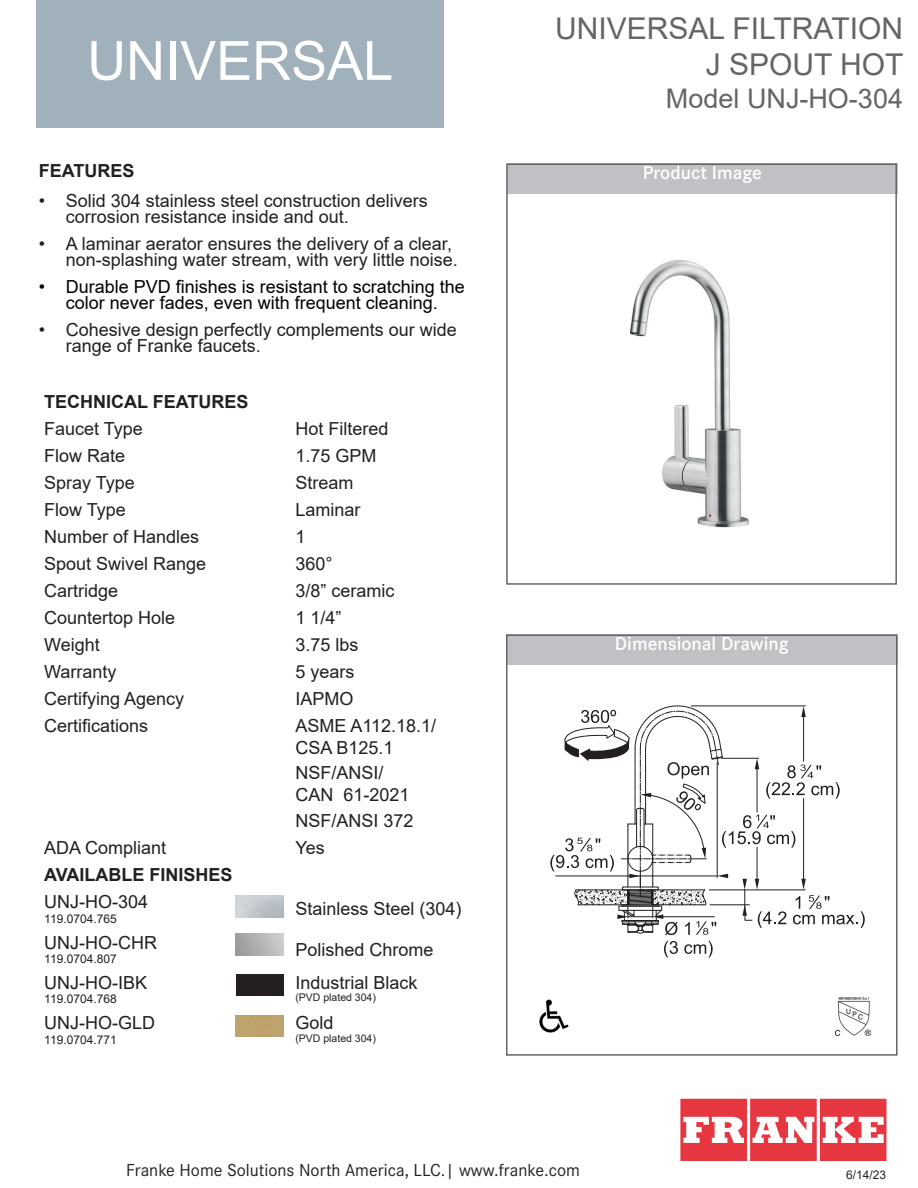
<style>
.page{position:relative;width:918px;height:1188px;background:#fff}
.page>*{position:absolute;margin:0;border:0;box-sizing:border-box;transform-origin:0 0}
.t1{font:54px "Arial";color:#fff}
.t2{font:30px "Arial";color:#656568}
.t3{font:27px "Arial";color:#656568}
.t4{font:600 19.5px "Corporate S";color:#fff}
.t5{font:18px/16.5px "Arial";color:#231f20}
.t6{font:18px/16.5px "Arial";color:#000;text-align:center}
.t7{font:18px "Corporate S";color:#231f20}
.t8{font:700 18px "Arial";color:#231f20}
.t9{font:12px "Arial";color:#231f20}
.t10{font:10.5px "Arial";color:#231f20}
</style>
<div class="page">
<svg style="left:680px;top:1099px;width:206px;height:62px"></svg>
<div style="left:37px;top:0;width:407px;height:127px;background:#a0b1bb"></div>
<div style="left:506px;top:634px;width:392px;height:31px;background:#c0c1c4"></div>
<div style="left:506px;top:634px;width:392px;height:422px;border:2px solid #656568"></div>
<div style="left:507px;top:164px;width:391px;height:30px;background:#c0c1c4"></div>
<div style="left:506px;top:164px;width:391px;height:421px;border:2px solid #656568"></div>
<svg style="left:664px;top:941px;width:14px;height:17px"></svg>
<svg style="left:684px;top:941px;width:29px;height:17px"></svg>
<svg style="left:550px;top:705px;width:315px;height:230px"></svg>
<img style="left:539px;top:999px;width:30px;height:34px">
<img style="left:631px;top:261px;width:118px;height:267px">
<div style="left:236px;top:974px;width:48px;height:22px;background:#231f20"></div>
<img style="left:236px;top:1015px;width:48px;height:22px">
<img style="left:836px;top:998px;width:35px;height:38px">
<p class="t1" style="left:87px;top:24px;width:308px">UNIVERSAL</p>
<p class="t8" style="left:39px;top:158px;width:97px">FEATURES</p>
<p class="t5" style="left:66px;top:192px;width:364px;text-indent:-27px">• Solid 304 stainless steel construction delivers corrosion resistance inside and out.</p>
<p class="t5" style="left:66px;top:235px;width:394px;text-indent:-27px">• A laminar aerator ensures the delivery of a clear, non-splashing water stream, with very little noise.</p>
<p class="t6" style="left:39px;top:278px;width:428px">• Durable PVD finishes is resistant to scratching the color never fades, even with frequent cleaning.</p>
<p class="t5" style="left:66px;top:321px;width:393px;text-indent:-27px">• Cohesive design perfectly complements our wide range of Franke faucets.</p>
<p class="t8" style="left:44px;top:389px;width:206px">TECHNICAL FEATURES</p>
<p class="t5" style="left:44px;top:421px;width:100px">Faucet Type</p>
<p class="t5" style="left:295px;top:421px;width:95px">Hot Filtered</p>
<p class="t5" style="left:44px;top:448px;width:83px">Flow Rate</p>
<p class="t5" style="left:295px;top:448px;width:83px">1.75 GPM</p>
<p class="t5" style="left:44px;top:475px;width:92px">Spray Type</p>
<p class="t5" style="left:295px;top:475px;width:60px">Stream</p>
<p class="t5" style="left:44px;top:502px;width:83px">Flow Type</p>
<p class="t5" style="left:295px;top:502px;width:67px">Laminar</p>
<p class="t5" style="left:44px;top:529px;width:157px">Number of Handles</p>
<p class="t5" style="left:295px;top:529px;width:12px">1</p>
<p class="t5" style="left:44px;top:556px;width:164px">Spout Swivel Range</p>
<p class="t5" style="left:295px;top:556px;width:39px">360°</p>
<p class="t5" style="left:44px;top:583px;width:76px">Cartridge</p>
<p class="t5" style="left:295px;top:583px;width:101px">3/8” ceramic</p>
<p class="t5" style="left:44px;top:610px;width:133px">Countertop Hole</p>
<p class="t5" style="left:295px;top:610px;width:48px">1 1/4”</p>
<p class="t5" style="left:44px;top:637px;width:57px">Weight</p>
<p class="t5" style="left:295px;top:637px;width:65px">3.75 lbs</p>
<p class="t5" style="left:44px;top:664px;width:74px">Warranty</p>
<p class="t5" style="left:295px;top:664px;width:61px">5 years</p>
<p class="t5" style="left:44px;top:691px;width:142px">Certifying Agency</p>
<p class="t5" style="left:295px;top:691px;width:60px">IAPMO</p>
<p class="t5" style="left:44px;top:718px;width:106px">Certifications</p>
<p class="t5" style="left:295px;top:718px;width:142px">ASME A112.18.1/</p>
<p class="t5" style="left:295px;top:739px;width:100px">CSA B125.1</p>
<p class="t5" style="left:295px;top:765px;width:90px">NSF/ANSI/</p>
<p class="t5" style="left:295px;top:786px;width:116px">CAN 61-2021</p>
<p class="t5" style="left:295px;top:812px;width:120px">NSF/ANSI 372</p>
<p class="t5" style="left:44px;top:839px;width:124px">ADA Compliant</p>
<p class="t5" style="left:295px;top:839px;width:31px">Yes</p>
<p class="t8" style="left:44px;top:862px;width:190px">AVAILABLE FINISHES</p>
<p class="t5" style="left:44px;top:894px;width:106px">UNJ-HO-304</p>
<p class="t9" style="left:44px;top:910px;width:74px">119.0704.765</p>
<p class="t5" style="left:295px;top:901px;width:168px">Stainless Steel (304)</p>
<p class="t5" style="left:44px;top:934px;width:114px">UNJ-HO-CHR</p>
<p class="t9" style="left:44px;top:951px;width:74px">119.0704.807</p>
<p class="t5" style="left:295px;top:941px;width:140px">Polished Chrome</p>
<p class="t5" style="left:44px;top:974px;width:104px">UNJ-HO-IBK</p>
<p class="t9" style="left:44px;top:991px;width:74px">119.0704.768</p>
<p class="t5" style="left:44px;top:1015px;width:112px">UNJ-HO-GLD</p>
<p class="t9" style="left:44px;top:1031px;width:74px">119.0704.771</p>
<p class="t5" style="left:295px;top:974px;width:124px">Industrial Black</p>
<p class="t10" style="left:295px;top:990px;width:82px">(PVD plated 304)</p>
<p class="t5" style="left:295px;top:1015px;width:40px">Gold</p>
<p class="t10" style="left:295px;top:1031px;width:82px">(PVD plated 304)</p>
<p class="t2" style="left:555px;top:8px;width:349px">UNIVERSAL FILTRATION</p>
<p class="t2" style="left:706px;top:44px;width:199px">J SPOUT HOT</p>
<p class="t3" style="left:666px;top:80px;width:239px">Model UNJ-HO-304</p>
<p class="t4" style="left:643px;top:158px;width:121px">Product Image</p>
<p class="t4" style="left:615px;top:629px;width:175px">Dimensional Drawing</p>
<p class="t7" style="left:126px;top:1157px;width:455px">Franke Home Solutions North America, LLC.| www.franke.com</p>
<p class="t9" style="left:846px;top:1166px;width:42px">6/14/23</p>
</div>
